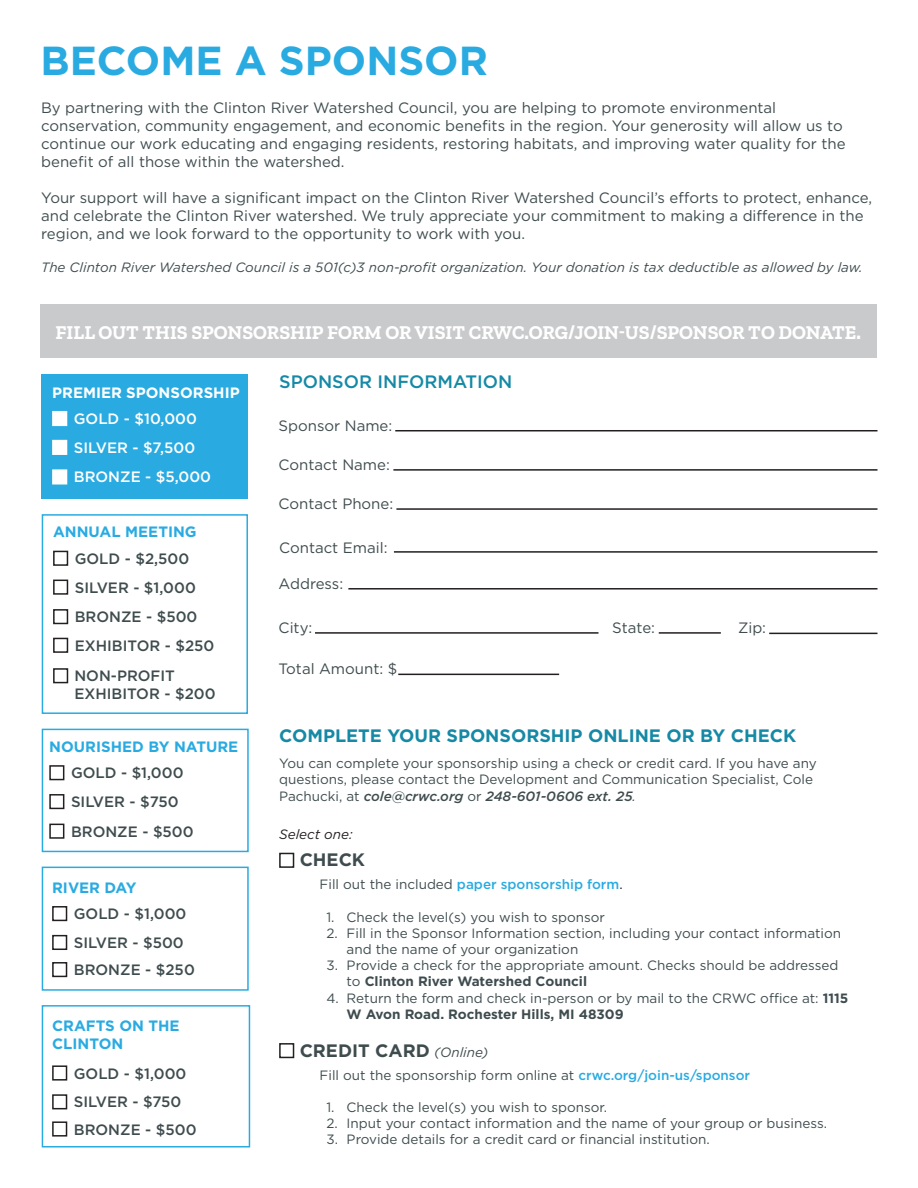
<style>
.page{position:relative;width:918px;height:1188px;background:#fff}
.page>*{position:absolute;margin:0;border:0;box-sizing:border-box;transform-origin:0 0}
.t1{font:700 40.5px "Gotham";color:#29abe2}
.t2{font:700 19.5px "Zilla Slab";color:#fff}
.t3{font:700 18px "Gotham";color:#1589a5}
.t4{font:500 18px "Gotham";color:#1589a5}
.t5{font:700 18px "Gotham";color:#3f4c4e}
.t6{font:700 18px "Gotham";color:#3f4c4f}
.Body{font:15px/18px "Gotham";color:#3f4c4e}
.Paragraph_Style_5{font:500 15px/18px "Gotham";color:#3f4c4e}
.t7{font:700 15px "Gotham";color:#29abe2}
.Paragraph_Style_5-2{font:500 15px "Gotham";color:#fff}
.t8{font:700 15px "Gotham";color:#fff}
.Body-2{font:13.5px/16.2px "Gotham";color:#3f4c4e}
.t9{font:13.5px/16.2px "Gotham";color:#3f4c4f}
.t10{font:italic 13.5px "Gotham";color:#3f4c4f}
.t11{font:500 13.5px "Gotham";color:#29abe2}
.t12{font:italic 13.5px "Gotham";color:#231f20}
.s1{font-weight:500;font-style:italic}
.s2{font-style:italic}
.s3{font-weight:400;color:#3f4c4f}
.s4{font-weight:400;color:#231f20}
.s5{font-weight:700}
.s6{font-weight:400;font-style:italic;font-size:13.5px}
.s7{font-weight:500;color:#29abe2}
</style>
<div class="page">
<div style="left:42px;top:374px;width:206px;height:125px;background:#29abe2"></div>
<div style="left:52px;top:906px;width:15px;height:15px;border:2px solid #231f20"></div>
<div style="left:52px;top:1065px;width:15px;height:16px;border:2px solid #231f20"></div>
<div style="left:49px;top:765px;width:15px;height:15px;border:2px solid #231f20"></div>
<div style="left:52px;top:411px;width:15px;height:15px;background:#fff;border:2px solid #fff"></div>
<div style="left:53px;top:551px;width:15px;height:15px;border:2px solid #231f20"></div>
<div style="left:52px;top:935px;width:15px;height:15px;border:2px solid #231f20"></div>
<div style="left:52px;top:1094px;width:15px;height:15px;border:2px solid #231f20"></div>
<div style="left:52px;top:962px;width:15px;height:15px;border:2px solid #231f20"></div>
<div style="left:52px;top:1121px;width:15px;height:16px;border:2px solid #231f20"></div>
<div style="left:49px;top:794px;width:15px;height:15px;border:2px solid #231f20"></div>
<div style="left:52px;top:440px;width:15px;height:15px;background:#fff;border:2px solid #fff"></div>
<div style="left:53px;top:580px;width:15px;height:15px;border:2px solid #231f20"></div>
<div style="left:49px;top:824px;width:15px;height:15px;border:2px solid #231f20"></div>
<div style="left:52px;top:469px;width:15px;height:16px;background:#fff;border:2px solid #fff"></div>
<div style="left:53px;top:609px;width:15px;height:15px;border:2px solid #231f20"></div>
<div style="left:53px;top:638px;width:15px;height:15px;border:2px solid #231f20"></div>
<div style="left:53px;top:668px;width:15px;height:15px;border:2px solid #231f20"></div>
<hr style="left:398px;top:674px;width:161px;height:1px;background:#231f20">
<hr style="left:395px;top:430px;width:483px;height:1px;background:#231f20">
<hr style="left:393px;top:469px;width:485px;height:2px;background:#231f20">
<hr style="left:348px;top:588px;width:529px;height:2px;background:#231f20">
<hr style="left:315px;top:632px;width:283px;height:2px;background:#231f20">
<hr style="left:659px;top:632px;width:62px;height:2px;background:#231f20">
<hr style="left:769px;top:633px;width:108px;height:1px;background:#231f20">
<hr style="left:394px;top:551px;width:483px;height:2px;background:#231f20">
<hr style="left:396px;top:508px;width:482px;height:2px;background:#231f20">
<div style="left:42px;top:514px;width:206px;height:200px;border:2px solid #29abe2"></div>
<div style="left:42px;top:729px;width:207px;height:123px;border:2px solid #29abe2"></div>
<div style="left:42px;top:867px;width:207px;height:124px;border:2px solid #29abe2"></div>
<div style="left:42px;top:1005px;width:208px;height:143px;border:2px solid #29abe2"></div>
<div style="left:279px;top:853px;width:15px;height:15px;border:2px solid #231f20"></div>
<div style="left:279px;top:1043px;width:15px;height:15px;border:2px solid #231f20"></div>
<div style="left:40px;top:305px;width:837px;height:53px;background:#c9cacc"></div>
<p class="t1" style="left:40px;top:33px;width:449px">BECOME A SPONSOR</p>
<p class="Body" style="left:41px;top:99px;width:806px">By partnering with the Clinton River Watershed Council, you are helping to promote environmental conservation, community engagement, and economic benefits in the region. Your generosity will allow us to continue our work educating and engaging residents, restoring habitats, and improving water quality for the benefit of all those within the watershed.</p>
<p class="Body" style="left:41px;top:189px;width:832px">Your support will have a significant impact on the Clinton River Watershed Council’s efforts to protect, enhance, and celebrate the Clinton River watershed. We truly appreciate your commitment to making a difference in the region, and we look forward to the opportunity to work with you.</p>
<p class="t10" style="left:41px;top:258px;width:823px">The Clinton River Watershed Council is a 501(c)3 non-profit organization. Your donation is tax deductible as allowed by law.</p>
<p class="t2" style="left:56px;top:321px;width:807px">FILL OUT THIS SPONSORSHIP FORM OR VISIT CRWC.ORG/JOIN-US/SPONSOR TO DONATE.</p>
<p class="t8" style="left:52px;top:382px;width:189px">PREMIER SPONSORSHIP</p>
<p class="Paragraph_Style_5-2" style="left:74px;top:409px;width:125px">GOLD - $10,000</p>
<p class="Paragraph_Style_5-2" style="left:74px;top:438px;width:123px">SILVER - $7,500</p>
<p class="Paragraph_Style_5-2" style="left:74px;top:467px;width:139px">BRONZE - $5,000</p>
<p class="t7" style="left:53px;top:522px;width:145px">ANNUAL MEETING</p>
<p class="Paragraph_Style_5" style="left:75px;top:549px;width:116px">GOLD - $2,500</p>
<p class="Paragraph_Style_5" style="left:75px;top:578px;width:123px">SILVER - $1,000</p>
<p class="Paragraph_Style_5" style="left:75px;top:608px;width:124px">BRONZE - $500</p>
<p class="Paragraph_Style_5" style="left:75px;top:636px;width:141px">EXHIBITOR - $250</p>
<p class="Paragraph_Style_5" style="left:74px;top:667px;width:143px">NON-PROFIT<br>EXHIBITOR - $200</p>
<p class="t7" style="left:49px;top:736px;width:191px">NOURISHED BY NATURE</p>
<p class="Paragraph_Style_5" style="left:71px;top:764px;width:114px">GOLD - $1,000</p>
<p class="Paragraph_Style_5" style="left:71px;top:793px;width:109px">SILVER - $750</p>
<p class="Paragraph_Style_5" style="left:71px;top:822px;width:124px">BRONZE - $500</p>
<p class="t7" style="left:52px;top:877px;width:86px">RIVER DAY</p>
<p class="Paragraph_Style_5" style="left:74px;top:905px;width:114px">GOLD - $1,000</p>
<p class="Paragraph_Style_5" style="left:74px;top:933px;width:111px">SILVER - $500</p>
<p class="Paragraph_Style_5" style="left:74px;top:961px;width:123px">BRONZE - $250</p>
<p class="t7" style="left:52px;top:1016px;width:129px">CRAFTS ON THE</p>
<p class="t7" style="left:52px;top:1034px;width:73px">CLINTON</p>
<p class="Paragraph_Style_5" style="left:74px;top:1064px;width:114px">GOLD - $1,000</p>
<p class="Paragraph_Style_5" style="left:74px;top:1093px;width:109px">SILVER - $750</p>
<p class="Paragraph_Style_5" style="left:74px;top:1120px;width:124px">BRONZE - $500</p>
<p class="t4" style="left:279px;top:370px;width:235px">SPONSOR INFORMATION</p>
<p class="Body" style="left:279px;top:416px;width:115px">Sponsor Name:</p>
<p class="Body" style="left:279px;top:455px;width:113px">Contact Name:</p>
<p class="Body" style="left:279px;top:494px;width:116px">Contact Phone:</p>
<p class="Body" style="left:279px;top:538px;width:110px">Contact Email:</p>
<p class="Body" style="left:279px;top:574px;width:66px">Address:</p>
<p class="Body" style="left:279px;top:618px;width:35px">City:</p>
<p class="Body" style="left:612px;top:618px;width:44px">State:</p>
<p class="Body" style="left:738px;top:618px;width:30px">Zip:</p>
<p class="Body" style="left:278px;top:660px;width:120px">Total Amount: $</p>
<p class="t3" style="left:279px;top:723px;width:519px">COMPLETE YOUR SPONSORSHIP ONLINE OR BY CHECK</p>
<p class="Body-2" style="left:279px;top:755px;width:539px">You can complete your sponsorship using a check or credit card. If you have any questions, please contact the Development and Communication Specialist, Cole<br>Pachucki, at <span class="s1">cole@crwc.org</span> or <span class="s1">248-601-0606 ext. 25</span><span class="s2">.</span></p>
<p class="t12" style="left:279px;top:826px;width:75px">Select one:</p>
<p class="t6" style="left:300px;top:848px;width:67px">CHECK</p>
<p class="t11" style="left:320px;top:876px;width:305px"><span class="s3">Fill out the included</span> paper sponsorship form<span class="s4">.</span></p>
<p class="t9" style="left:326px;top:909px;width:280px">1. Check the level(s) you wish to sponsor</p>
<p class="t9" style="left:347px;top:925px;width:496px;text-indent:-20px">2. Fill in the Sponsor Information section, including your contact information and the name of your organization</p>
<p class="t9" style="left:347px;top:957px;width:493px;text-indent:-20px">3. Provide a check for the appropriate amount. Checks should be addressed to <span class="s5">Clinton River Watershed Council</span></p>
<p class="t9" style="left:347px;top:990px;width:503px;text-indent:-20px">4. Return the form and check in-person or by mail to the CRWC office at: <span class="s5">1115<br>W Avon Road. Rochester Hills, MI 48309</span></p>
<p class="t5" style="left:300px;top:1038px;width:190px">CREDIT CARD <span class="s6">(Online)</span></p>
<p class="Body-2" style="left:320px;top:1066px;width:432px">Fill out the sponsorship form online at <span class="s7">crwc.org/join-us/sponsor</span></p>
<p class="Body-2" style="left:326px;top:1099px;width:282px">1. Check the level(s) you wish to sponsor.</p>
<p class="Body-2" style="left:326px;top:1115px;width:502px">2. Input your contact information and the name of your group or business.</p>
<p class="Body-2" style="left:326px;top:1131px;width:385px">3. Provide details for a credit card or financial institution.</p>
</div>
